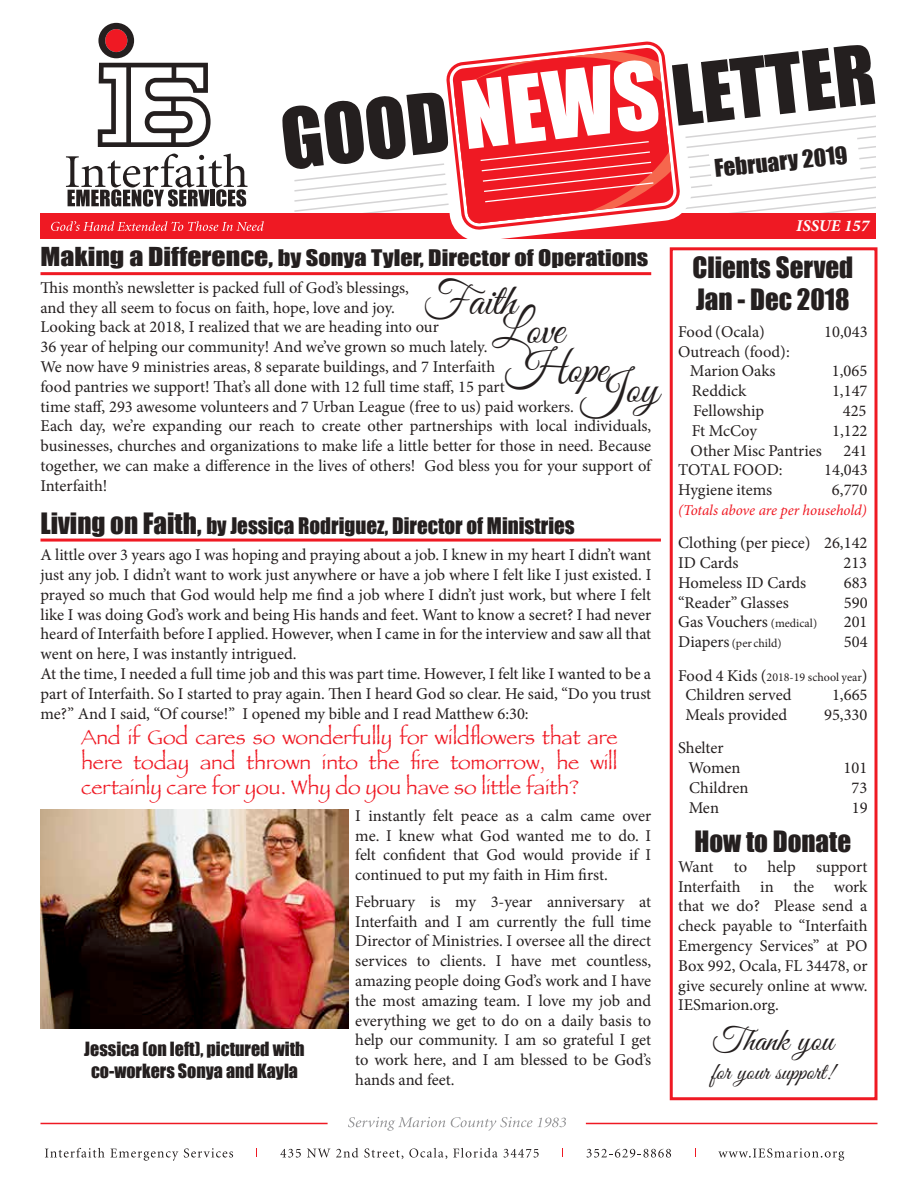
<style>
.page{position:relative;width:918px;height:1188px;background:#fff}
.page>*{position:absolute;margin:0;border:0;box-sizing:border-box;transform-origin:0 0}
.t1{font:45px/39.5px "Good Vibrations ROB Script";color:#241f1f}
.t2{font:33px "Good Vibrations ROB Script";color:#241f1f}
.t3{font:27px/32.4px "Impact";color:#241f1f}
.t4{font:24px "Good Vibrations ROB Script";color:#241f1f}
.t5{font:22.5px "Impact";color:#241f1f}
.t6{font:21px/25.2px "Papyrus Plain";color:#ef1923;text-align:justify}
.t7{font:21px "Impact";color:#241f1f}
.t8{font:21px "Impact";color:#241f1f;scale:1.16 1}
.t9{font:18px/21.6px "Impact";color:#241f1f;text-align:center}
.t10{font:16.5px/19.8px "Minion Pro";color:#241f1f}
.t11{font:italic 700 16.5px "Minion Pro";color:#fff}
.t12{font:italic 15px "Minion Pro";letter-spacing:-.01em;color:#ef1923}
.t13{font:12px "Minion Pro";color:#241f1f}
.s1{font-size:24px}
.s2{font-size:27px}
.s3{font-size:12px}
.s4{font-size:16.5px}
</style>
<div class="page">
<svg style="left:66px;top:154px;width:182px;height:53px"></svg>
<svg style="left:98px;top:23px;width:113px;height:124px"></svg>
<hr style="left:586px;top:1123px;width:292px;height:1px;background:#ef1923">
<hr style="left:41px;top:1123px;width:287px;height:1px;background:#ef1923">
<svg style="left:348px;top:1117px;width:97px;height:14px"></svg>
<svg style="left:451px;top:1117px;width:115px;height:14px"></svg>
<svg style="left:45px;top:1148px;width:133px;height:13px"></svg>
<svg style="left:184px;top:1148px;width:49px;height:10px"></svg>
<svg style="left:280px;top:1149px;width:21px;height:9px"></svg>
<svg style="left:307px;top:1149px;width:23px;height:9px"></svg>
<svg style="left:336px;top:1148px;width:22px;height:10px"></svg>
<svg style="left:364px;top:1148px;width:39px;height:11px"></svg>
<svg style="left:409px;top:1148px;width:38px;height:11px"></svg>
<svg style="left:453px;top:1148px;width:86px;height:10px"></svg>
<svg style="left:587px;top:1149px;width:84px;height:9px"></svg>
<svg style="left:718px;top:1148px;width:126px;height:13px"></svg>
<div style="left:40px;top:214px;width:838px;height:25px;background:#ef1923"></div>
<svg style="left:457px;top:232px;width:106px;height:6px"></svg>
<div style="left:877px;top:20px;width:29px;height:270px;background:#fff"></div>
<svg style="left:51px;top:221px;width:213px;height:10px"></svg>
<svg style="left:282px;top:45px;width:593px;height:187px"></svg>
<hr style="left:40px;top:272px;width:611px;height:3px;background:#ef1923">
<div style="left:670px;top:247px;width:208px;height:853px;border:3px solid #ef1923"></div>
<img style="left:40px;top:810px;width:309px;height:219px">
<hr style="left:40px;top:539px;width:621px;height:3px;background:#ef1923">
<div style="left:721px;top:218px;width:140px;height:17px;background:#ef1923"></div>
<div style="left:734px;top:219px;width:135px;height:15px;background:#ef1923"></div>
<h3 class="t5" style="left:713px;top:151px;width:135px;rotate:-6deg">February 2019</h3>
<p class="t8" style="left:40px;top:242px;width:526px"><span class="s1">Making a Difference,</span> by Sonya Tyler, Director of Operations</p>
<p class="t10" style="left:40px;top:278px;width:612px">This month’s newsletter is packed full of God’s blessings,<br>and they all seem to focus on faith, hope, love and joy.<br>Looking back at 2018, I realized that we are heading into our<br>36 year of helping our community! And we’ve grown so much lately.<br>We now have 9 ministries areas, 8 separate buildings, and 7 Interfaith<br>food pantries we support! That’s all done with 12 full time staff, 15 part<br>time staff, 293 awesome volunteers and 7 Urban League (free to us) paid workers.<br>Each day, we’re expanding our reach to create other partnerships with local individuals, businesses, churches and organizations to make life a little better for those in need. Because together, we can make a difference in the lives of others! God bless you for your support of Interfaith!</p>
<h1 class="t1" style="left:423px;top:281px;width:95px">Faith</h1>
<h1 class="t1" style="left:492px;top:309px;width:117px">Love<br>Hope</h1>
<h1 class="t1" style="left:581px;top:369px;width:79px">Joy</h1>
<p class="t7" style="left:40px;top:509px;width:536px"><span class="s2">Living on Faith,</span> by Jessica Rodriguez, Director of Ministries</p>
<p class="t10" style="left:40px;top:545px;width:612px">A little over 3 years ago I was hoping and praying about a job. I knew in my heart I didn’t want just any job. I didn’t want to work just anywhere or have a job where I felt like I just existed. I prayed so much that God would help me find a job where I didn’t just work, but where I felt like I was doing God’s work and being His hands and feet. Want to know a secret? I had never heard of Interfaith before I applied. However, when I came in for the interview and saw all that went on here, I was instantly intrigued.<br>At the time, I needed a full time job and this was part time. However, I felt like I wanted to be a part of Interfaith. So I started to pray again. Then I heard God so clear. He said, “Do you trust me?” And I said, “Of course!” I opened my bible and I read Matthew 6:30:</p>
<p class="t6" style="left:81px;top:724px;width:538px">And if God cares so wonderfully for wildflowers that are here today and thrown into the fire tomorrow, he will certainly care for you. Why do you have so little faith?</p>
<p class="t10" style="left:355px;top:806px;width:297px;text-align:justify">I instantly felt peace as a calm came over me. I knew what God wanted me to do. I felt confident that God would provide if I continued to put my faith in Him first.</p>
<p class="t10" style="left:355px;top:892px;width:297px;text-align:justify">February is my 3-year anniversary at Interfaith and I am currently the full time Director of Ministries. I oversee all the direct services to clients. I have met countless, amazing people doing God’s work and I have the most amazing team. I love my job and everything we get to do on a daily basis to help our community. I am so grateful I get to work here, and I am blessed to be God’s hands and feet.</p>
<p class="t9" style="left:84px;top:1038px;width:222px">Jessica (on left), pictured with co-workers Sonya and Kayla</p>
<p class="t11" style="left:796px;top:214px;width:75px">ISSUE 157</p>
<h3 class="t3" style="left:692px;top:250px;width:162px">Clients Served<br>Jan - Dec 2018</h3>
<p class="t10" style="left:678px;top:322px;width:88px">Food (Ocala)</p>
<p class="t10" style="left:824px;top:322px;width:45px">10,043</p>
<p class="t10" style="left:678px;top:342px;width:113px;text-align:center">Outreach (food):<br>Marion Oaks</p>
<p class="t10" style="left:832px;top:361px;width:37px">1,065</p>
<p class="t10" style="left:692px;top:381px;width:56px">Reddick</p>
<p class="t10" style="left:832px;top:381px;width:37px">1,147</p>
<p class="t10" style="left:693px;top:401px;width:72px">Fellowship</p>
<p class="t10" style="left:843px;top:401px;width:25px">425</p>
<p class="t10" style="left:692px;top:421px;width:67px">Ft McCoy</p>
<p class="t10" style="left:832px;top:421px;width:37px">1,122</p>
<p class="t10" style="left:691px;top:441px;width:133px">Other Misc Pantries</p>
<p class="t10" style="left:844px;top:441px;width:25px">241</p>
<p class="t10" style="left:678px;top:460px;width:106px">TOTAL FOOD:</p>
<p class="t10" style="left:824px;top:460px;width:45px">14,043</p>
<p class="t10" style="left:678px;top:480px;width:96px">Hygiene items</p>
<p class="t10" style="left:832px;top:480px;width:37px">6,770</p>
<p class="t12" style="left:678px;top:500px;width:190px">(Totals above are per household)</p>
<p class="t10" style="left:678px;top:533px;width:191px">Clothing (per piece) 26,142<br>ID Cards</p>
<p class="t10" style="left:843px;top:553px;width:25px">213</p>
<p class="t10" style="left:678px;top:573px;width:130px">Homeless ID Cards</p>
<p class="t10" style="left:844px;top:573px;width:25px">683</p>
<p class="t10" style="left:678px;top:593px;width:112px">“Reader” Glasses</p>
<p class="t10" style="left:844px;top:593px;width:25px">590</p>
<p class="t10" style="left:678px;top:612px;width:140px">Gas Vouchers <span class="s3">(medical)</span></p>
<p class="t10" style="left:844px;top:612px;width:25px">201</p>
<p class="t13" style="left:678px;top:635px;width:105px"><span class="s4">Diapers</span> (per child)</p>
<p class="t10" style="left:844px;top:632px;width:25px">504</p>
<p class="t13" style="left:678px;top:669px;width:191px"><span class="s4">Food 4 Kids (</span>2018-19 school year<span class="s4">)</span></p>
<p class="t10" style="left:686px;top:685px;width:107px">Children served</p>
<p class="t10" style="left:832px;top:685px;width:37px">1,665</p>
<p class="t10" style="left:686px;top:705px;width:103px">Meals provided</p>
<p class="t10" style="left:824px;top:705px;width:45px">95,330</p>
<p class="t10" style="left:689px;top:738px;width:54px;text-indent:-10px">Shelter<br>Women</p>
<p class="t10" style="left:844px;top:758px;width:25px">101</p>
<p class="t10" style="left:689px;top:778px;width:61px">Children</p>
<p class="t10" style="left:852px;top:778px;width:17px">73</p>
<p class="t10" style="left:689px;top:798px;width:32px">Men</p>
<p class="t10" style="left:852px;top:798px;width:17px">19</p>
<h3 class="t3" style="left:694px;top:825px;width:158px">How to Donate</h3>
<p class="t10" style="left:678px;top:857px;width:191px;text-align:justify">Want to help support Interfaith in the work that we do? Please send a check payable to “Interfaith Emergency Services” at PO Box 992, Ocala, FL 34478, or give securely online at www.<br>IESmarion.org.</p>
<h2 class="t2" style="left:712px;top:1017px;width:123px">Thank you</h2>
<h3 class="t4" style="left:712px;top:1055px;width:124px">for your support!</h3>
</div>
